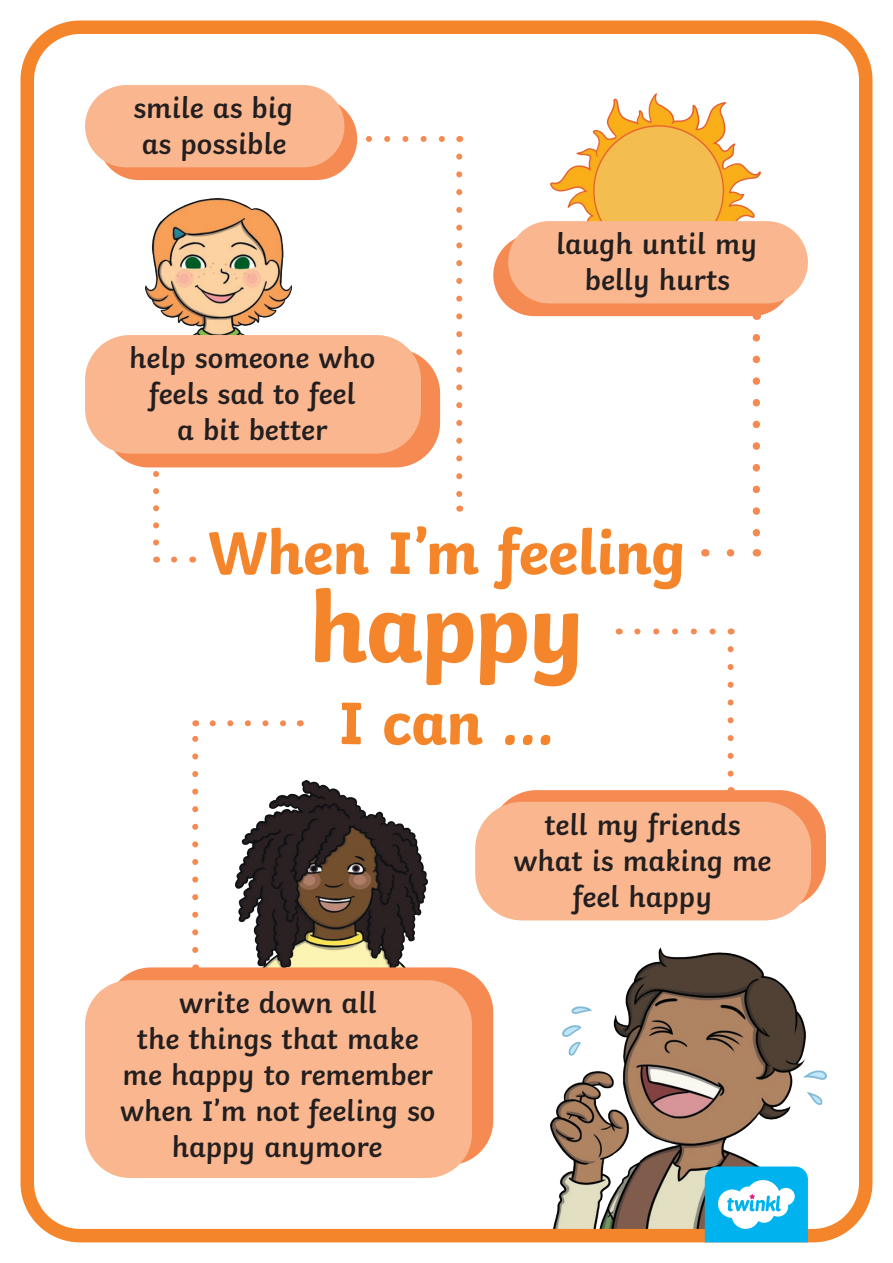
<style>
.page{position:relative;width:893px;height:1263px;background:#fff}
.page>*{position:absolute;margin:0;border:0;box-sizing:border-box;transform-origin:0 0}
.t1{font:700 100.5px "Twinkl";letter-spacing:-.02em;color:#f5852a}
.t2{font:700 63px "Twinkl";letter-spacing:-.01em;color:#f5852a}
.t3{font:600 30px/36px "Twinkl";color:#231f20;text-align:center}
</style>
<div class="page">
<img style="left:145px;top:198px;width:146px;height:137px">
<img style="left:236px;top:780px;width:191px;height:187px">
<img style="left:550px;top:93px;width:210px;height:128px">
<div style="left:106px;top:967px;width:387px;height:198px;background:#f68a53;border-radius:45px"></div>
<div style="left:490px;top:790px;width:336px;height:119px;background:#f68a53;border-radius:47px"></div>
<div style="left:104px;top:349px;width:336px;height:118px;background:#f68a53;border-radius:45px"></div>
<div style="left:493px;top:234px;width:300px;height:82px;background:#f68a53;border-radius:41px"></div>
<div style="left:98px;top:98px;width:259px;height:82px;background:#f68a53;border-radius:41px"></div>
<div style="left:85px;top:85px;width:259px;height:82px;background:#fab78f;border-radius:41px"></div>
<div style="left:508px;top:221px;width:300px;height:82px;background:#fab78f;border-radius:41px"></div>
<div style="left:85px;top:335px;width:336px;height:119px;background:#fab78f;border-radius:45px"></div>
<div style="left:475px;top:802px;width:336px;height:118px;background:#fab78f;border-radius:47px"></div>
<div style="left:85px;top:980px;width:387px;height:198px;background:#fab78f;border-radius:45px"></div>
<svg style="left:753px;top:338px;width:7px;height:199px"></svg>
<svg style="left:726px;top:549px;width:5px;height:8px"></svg>
<svg style="left:171px;top:557px;width:3px;height:6px"></svg>
<svg style="left:153px;top:467px;width:6px;height:76px"></svg>
<svg style="left:369px;top:136px;width:76px;height:6px"></svg>
<svg style="left:456px;top:157px;width:6px;height:340px"></svg>
<svg style="left:637px;top:628px;width:79px;height:6px"></svg>
<svg style="left:728px;top:649px;width:6px;height:128px"></svg>
<svg style="left:192px;top:735px;width:6px;height:215px"></svg>
<svg style="left:213px;top:720px;width:73px;height:6px"></svg>
<img style="left:550px;top:948px;width:276px;height:279px">
<div style="left:20px;top:20px;width:852px;height:1222px;border:14px solid #f5852a;border-radius:53px"></div>
<svg style="left:705px;top:1166px;width:103px;height:76px"></svg>
<p class="t3" style="left:133px;top:87px;width:161px;text-align:left">smile as big as possible</p>
<p class="t3" style="left:129px;top:337px;width:248px">help someone who feels sad to feel<br>a bit better</p>
<p class="t3" style="left:556px;top:223px;width:203px">laugh until my belly hurts</p>
<p class="t2" style="left:208px;top:501px;width:479px">When I’m feeling</p>
<p class="t1" style="left:309px;top:545px;width:277px">happy</p>
<p class="t2" style="left:338px;top:671px;width:218px">I can …</p>
<p class="t3" style="left:120px;top:982px;width:317px">write down all<br>the things that make me happy to remember when I’m not feeling so happy anymore</p>
<p class="t3" style="left:513px;top:803px;width:259px">tell my friends what is making me feel happy</p>
</div>
